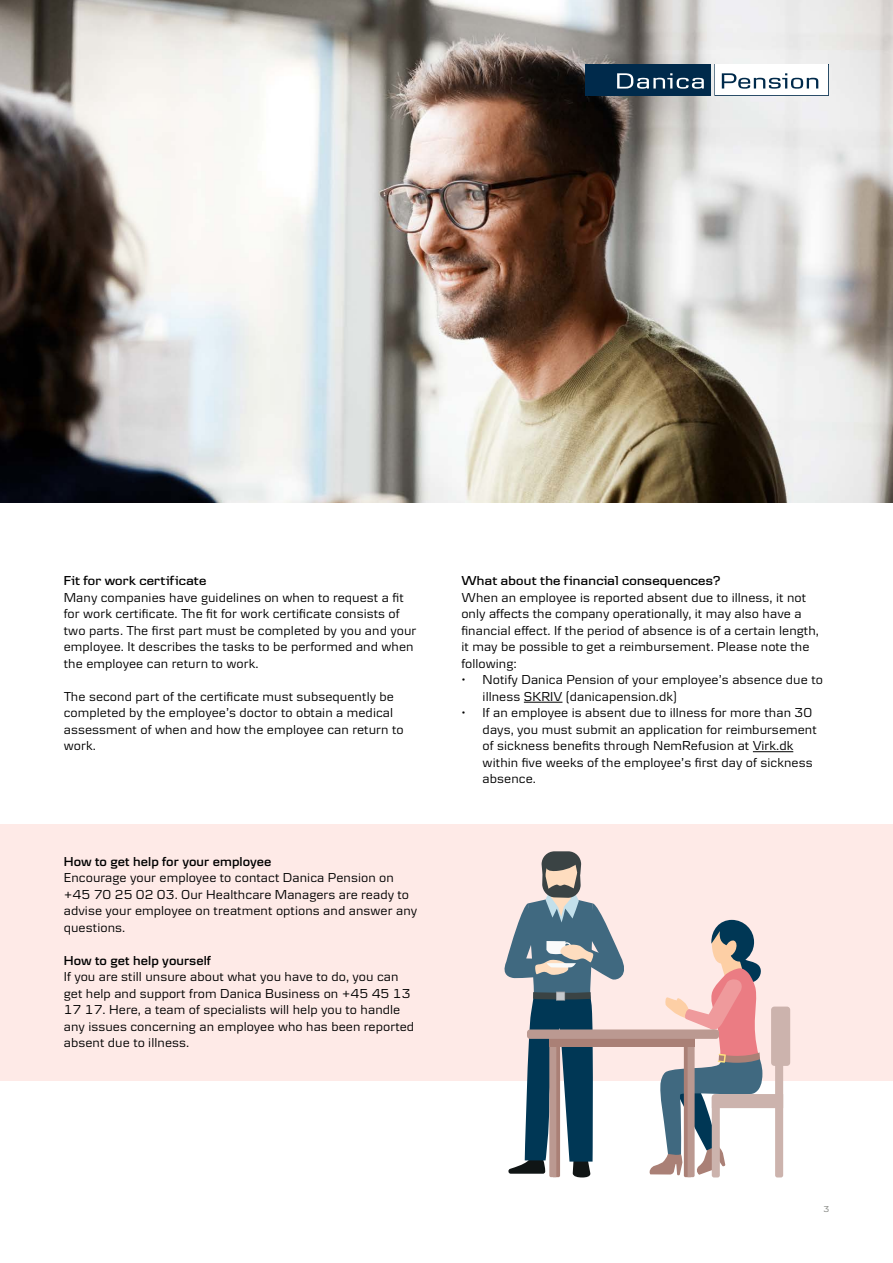
<style>
.page{position:relative;width:893px;height:1263px;background:#fff}
.page>*{position:absolute;margin:0;border:0;box-sizing:border-box;transform-origin:0 0}
.t1{font:13.5px/16.5px "Danske Textv 2";letter-spacing:.005em;color:#000}
.t2{font:600 13.5px "Danske Headline";letter-spacing:.02em;color:#000}
.t3{font:600 13.5px "Danske Textv 2";letter-spacing:.005em;color:#000}
.t4{font:9px "Danske Textv 2";color:#7f817d}
</style>
<div class="page">
<div style="left:0;top:824px;width:893px;height:256px;background:#feeae7"></div>
<img style="left:0;top:0;width:893px;height:503px">
<div style="left:585px;top:64px;width:126px;height:32px;background:#002a4b"></div>
<svg style="left:617px;top:73px;width:87px;height:16px"></svg>
<svg style="left:714px;top:64px;width:115px;height:32px"></svg>
<hr style="left:524px;top:702px;width:38px;height:1px;background:#000">
<hr style="left:753px;top:751px;width:40px;height:1px;background:#000">
<div style="left:771px;top:1006px;width:19px;height:60px;background:#ccb3ad;border-radius:3px"></div>
<svg style="left:500px;top:851px;width:130px;height:326px"></svg>
<svg style="left:648px;top:920px;width:135px;height:257px"></svg>
<div style="left:549px;top:1037px;width:146px;height:9px;background:#aa8076"></div>
<div style="left:527px;top:1029px;width:192px;height:10px;background:#bb9991;border-radius:3px"></div>
<p class="t2" style="left:64px;top:573px;width:144px">Fit for work certificate</p>
<p class="t1" style="left:64px;top:589px;width:354px">Many companies have guidelines on when to request a fit for work certificate. The fit for work certificate consists of two parts. The first part must be completed by you and your employee. It describes the tasks to be performed and when the employee can return to work.</p>
<p class="t1" style="left:64px;top:688px;width:341px">The second part of the certificate must subsequently be completed by the employee’s doctor to obtain a medical assessment of when and how the employee can return to work.</p>
<p class="t3" style="left:64px;top:854px;width:209px">How to get help for your employee</p>
<p class="t1" style="left:64px;top:869px;width:355px">Encourage your employee to contact Danica Pension on +45 70 25 02 03. Our Healthcare Managers are ready to advise your employee on treatment options and answer any questions.</p>
<p class="t3" style="left:64px;top:953px;width:149px">How to get help yourself</p>
<p class="t1" style="left:64px;top:968px;width:352px">If you are still unsure about what you have to do, you can get help and support from Danica Business on +45 45 13<br>17 17. Here, a team of specialists will help you to handle any issues concerning an employee who has been reported absent due to illness.</p>
<p class="t2" style="left:461px;top:573px;width:261px">What about the financial consequences?</p>
<p class="t1" style="left:461px;top:589px;width:359px">When an employee is reported absent due to illness, it not only affects the company operationally, it may also have a financial effect. If the period of absence is of a certain length, it may be possible to get a reimbursement. Please note the following:</p>
<p class="t1" style="left:483px;top:671px;width:342px;text-indent:-21px">• Notify Danica Pension of your employee’s absence due to illness SKRIV (danicapension.dk)</p>
<p class="t1" style="left:483px;top:704px;width:336px;text-indent:-21px">• If an employee is absent due to illness for more than 30 days, you must submit an application for reimbursement of sickness benefits through NemRefusion at Virk.dk within five weeks of the employee’s first day of sickness absence.</p>
<p class="t4" style="left:823px;top:1204px;width:7px">3</p>
</div>
